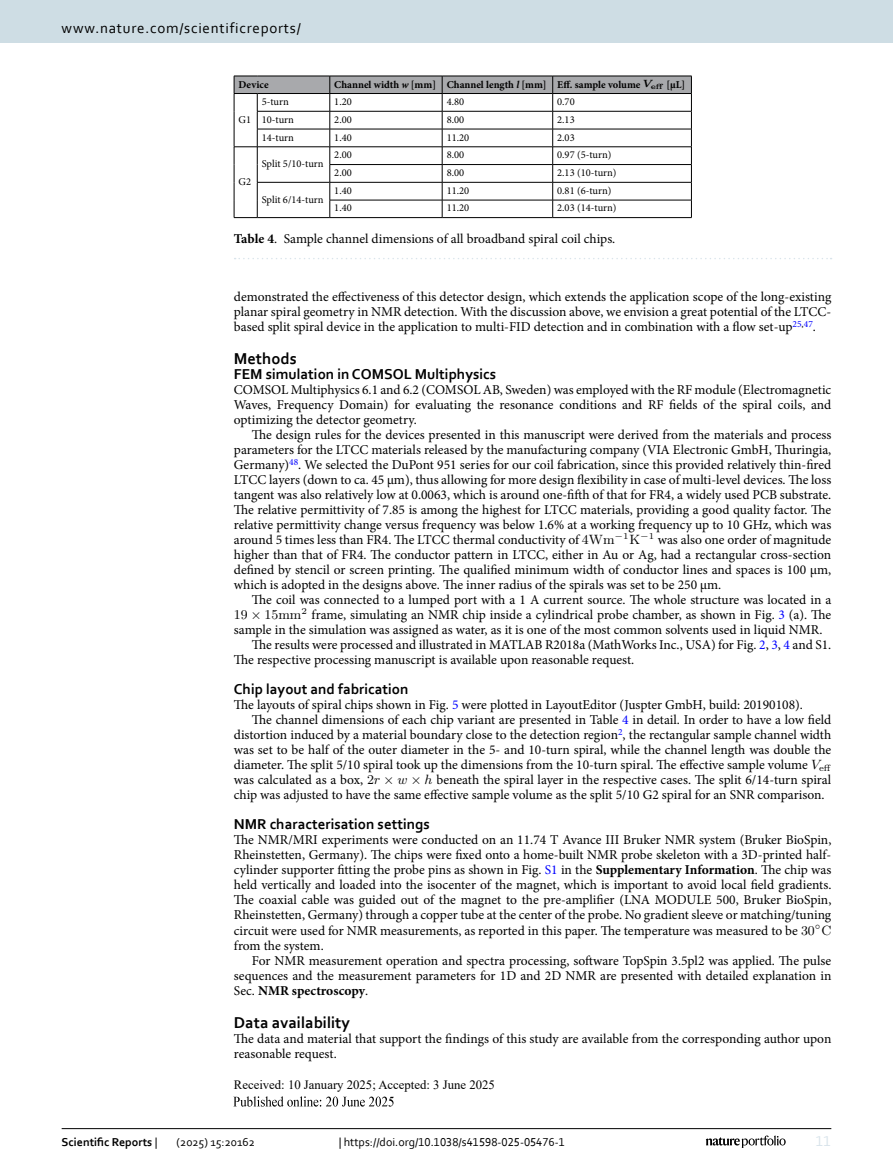
<style>
.page{position:relative;width:893px;height:1174px;background:#fff}
.page>*{position:absolute;margin:0;border:0;box-sizing:border-box;transform-origin:0 0}
.Endmatter_Heading{font:700 16.5px "Corbel";color:#000}
.Head_1{font:700 16.5px "Corbel";color:#000}
.Head_2{font:700 15px "Corbel";color:#000}
.Head_2_After_1{font:700 15px "Corbel";color:#000}
.t1{font:15px "Corbel";letter-spacing:.05em;color:#000}
.t2{font:15px "Corbel";color:#d9e4eb}
.Body_Text_Indent{font:13.5px/15px "Minion Pro";color:#000;text-align:justify}
.Body_Text{font:13.5px/15px "Minion Pro";color:#000;text-align:justify}
.Data_Availability{font:13.5px/15px "Minion Pro";letter-spacing:-.005em;color:#000}
.Table_Caption{font:13.5px "Minion Pro";letter-spacing:-.005em;color:#000}
.t3{font:13.5px "LM Roman 9";color:#000}
.t4{font:13.5px "LM Math Italic 9";color:#000}
.Article_History{font:12.75px "Times New Roman";color:#000}
.t5{font:12px "Corbel";color:#000}
.t6{font:700 12px "Corbel";color:#000}
.Table_Body{font:10.5px "Minion Pro";color:#000}
.Table_Head{font:700 10.5px "Minion Pro";color:#000}
.t7{font:9px "SFRM0600";color:#000}
.t8{font:700 7.5px "LM Roman 5";color:#000}
.s1{font-style:italic}
.s2{font-weight:700}
.s3{font-family:"LM Roman 9"}
.s4{font-family:"SFRM0900"}
.s5{color:#00f}
.s6{font-family:"LM Math Italic 9"}
.s7{font-weight:400}
</style>
<div class="page">
<img style="left:234px;top:1096px;width:160px;height:11px">
<svg style="left:234px;top:76px;width:458px;height:142px"></svg>
<svg style="left:235px;top:258px;width:597px;height:1px"></svg>
<hr style="left:62px;top:1128px;width:769px;height:1px;background:#000">
<svg style="left:706px;top:1135px;width:80px;height:12px"></svg>
<div style="left:0;top:0;width:893px;height:43px;background:#cedde4"></div>
<p class="t1" style="left:62px;top:18px;width:241px">www.nature.com/scientificreports/</p>
<p class="Table_Head" style="left:239px;top:77px;width:31px">Device</p>
<p class="Table_Head" style="left:334px;top:77px;width:103px">Channel width <span class="s1">w</span> [mm]</p>
<p class="Table_Head" style="left:447px;top:77px;width:101px">Channel length <span class="s1">l</span> [mm]</p>
<p class="Table_Head" style="left:557px;top:77px;width:85px">Eff. sample volume</p>
<p class="t8" style="left:643px;top:80px;width:22px"><sup>V</sup>eff</p>
<p class="Table_Head" style="left:666px;top:77px;width:20px">[µL]</p>
<p class="Table_Body" style="left:239px;top:112px;width:14px">G1</p>
<p class="Table_Body" style="left:262px;top:95px;width:29px">5-turn</p>
<p class="Table_Body" style="left:334px;top:95px;width:19px">1.20</p>
<p class="Table_Body" style="left:447px;top:95px;width:19px">4.80</p>
<p class="Table_Body" style="left:557px;top:95px;width:19px">0.70</p>
<p class="Table_Body" style="left:262px;top:112px;width:34px">10-turn</p>
<p class="Table_Body" style="left:334px;top:112px;width:19px">2.00</p>
<p class="Table_Body" style="left:447px;top:112px;width:19px">8.00</p>
<p class="Table_Body" style="left:557px;top:112px;width:19px">2.13</p>
<p class="Table_Body" style="left:262px;top:130px;width:34px">14-turn</p>
<p class="Table_Body" style="left:334px;top:130px;width:19px">1.40</p>
<p class="Table_Body" style="left:447px;top:130px;width:24px">11.20</p>
<p class="Table_Body" style="left:557px;top:130px;width:19px">2.03</p>
<p class="Table_Body" style="left:334px;top:148px;width:19px">2.00</p>
<p class="Table_Body" style="left:447px;top:148px;width:19px">8.00</p>
<p class="Table_Body" style="left:557px;top:148px;width:56px">0.97 (5-turn)</p>
<p class="Table_Body" style="left:334px;top:166px;width:19px">2.00</p>
<p class="Table_Body" style="left:447px;top:166px;width:19px">8.00</p>
<p class="Table_Body" style="left:557px;top:166px;width:61px">2.13 (10-turn)</p>
<p class="Table_Body" style="left:262px;top:157px;width:63px">Split 5/10-turn</p>
<p class="Table_Body" style="left:239px;top:174px;width:14px">G2</p>
<p class="Table_Body" style="left:334px;top:183px;width:19px">1.40</p>
<p class="Table_Body" style="left:447px;top:183px;width:24px">11.20</p>
<p class="Table_Body" style="left:557px;top:183px;width:56px">0.81 (6-turn)</p>
<p class="Table_Body" style="left:334px;top:201px;width:19px">1.40</p>
<p class="Table_Body" style="left:447px;top:201px;width:24px">11.20</p>
<p class="Table_Body" style="left:557px;top:201px;width:61px">2.03 (14-turn)</p>
<p class="Table_Caption" style="left:234px;top:230px;width:383px"><span class="s2">Table 4</span>. Sample channel dimensions of all broadband spiral coil chips.</p>
<p class="Table_Body" style="left:262px;top:192px;width:63px">Split 6/14-turn</p>
<p class="Body_Text_Indent" style="left:234px;top:289px;width:599px">demonstrated the effectiveness of this detector design, which extends the application scope of the long-existing planar spiral geometry in NMR detection. With the discussion above, we envision a great potential of the LTCC&shy;based split spiral device in the application to multi-FID detection and in combination with a flow set-up<sup>25</sup><sup>,</sup><sup>47</sup>.</p>
<p class="Head_1" style="left:234px;top:348px;width:64px">Methods</p>
<p class="Head_2_After_1" style="left:234px;top:365px;width:264px">FEM simulation in COMSOL Multiphysics</p>
<p class="Body_Text" style="left:234px;top:382px;width:599px">COMSOL Multiphysics 6.1 and 6.2 (COMSOL AB, Sweden) was employed with the RF module (Electromagnetic Waves, Frequency Domain) for evaluating the resonance conditions and RF fields of the spiral coils, and optimizing the detector geometry.</p>
<p class="Body_Text_Indent" style="left:234px;top:427px;width:599px;text-indent:18px">The design rules for the devices presented in this manuscript were derived from the materials and process parameters for the LTCC materials released by the manufacturing company (VIA Electronic GmbH, Thuringia, Germany)<sup>48</sup>. We selected the DuPont 951 series for our coil fabrication, since this provided relatively thin-fired LTCC layers (down to ca. 45 µm), thus allowing for more design flexibility in case of multi-level devices. The loss tangent was also relatively low at 0.0063, which is around one-fifth of that for FR4, a widely used PCB substrate.<br>The relative permittivity of 7.85 is among the highest for LTCC materials, providing a good quality factor. The relative permittivity change versus frequency was below 1.6% at a working frequency up to 10 GHz, which was around 5 times less than FR4. The LTCC thermal conductivity of <span class="s3">4</span><span class="s4">Wm</span>−<sup>1</sup><span class="s4">K</span>−<sup>1</sup> was also one order of magnitude higher than that of FR4. The conductor pattern in LTCC, either in Au or Ag, had a rectangular cross-section defined by stencil or screen printing. The qualified minimum width of conductor lines and spaces is 100 µm, which is adopted in the designs above. The inner radius of the spirals was set to be 250 µm.</p>
<p class="Body_Text_Indent" style="left:252px;top:592px;width:581px">The coil was connected to a lumped port with a 1 A current source. The whole structure was located in a</p>
<p class="t3" style="left:234px;top:604px;width:15px">19</p>
<p class="Body_Text_Indent" style="left:265px;top:607px;width:568px"><span class="s3">15</span><span class="s4">mm</span><sup>2</sup> frame, simulating an NMR chip inside a cylindrical probe chamber, as shown in Fig. <span class="s5">3</span> (a). The</p>
<p class="Body_Text_Indent" style="left:234px;top:622px;width:590px">sample in the simulation was assigned as water, as it is one of the most common solvents used in liquid NMR.</p>
<p class="Body_Text_Indent" style="left:234px;top:637px;width:599px;text-indent:18px">The results were processed and illustrated in MATLAB R2018a (MathWorks Inc., USA) for Fig. <span class="s5">2</span>, <span class="s5">3</span>, <span class="s5">4</span> and S1.<br>The respective processing manuscript is available upon reasonable request.</p>
<p class="Head_2" style="left:234px;top:680px;width:176px">Chip layout and fabrication</p>
<p class="Body_Text" style="left:234px;top:697px;width:571px">The layouts of spiral chips shown in Fig. <span class="s5">5</span> were plotted in LayoutEditor (Juspter GmbH, build: 20190108).</p>
<p class="Body_Text_Indent" style="left:234px;top:712px;width:599px;text-indent:18px">The channel dimensions of each chip variant are presented in Table <span class="s5">4</span> in detail. In order to have a low field distortion induced by a material boundary close to the detection region<sup>2</sup>, the rectangular sample channel width was set to be half of the outer diameter in the 5- and 10-turn spiral, while the channel length was double the diameter. The split 5/10 spiral took up the dimensions from the 10-turn spiral. The effective sample volume</p>
<p class="t7" style="left:811px;top:762px;width:21px"><sup>V</sup>eff</p>
<p class="Body_Text_Indent" style="left:234px;top:772px;width:148px">was calculated as a box, <span class="s3">2</span><span class="s6">r</span></p>
<p class="t4" style="left:397px;top:774px;width:11px">w</p>
<p class="Body_Text_Indent" style="left:425px;top:772px;width:408px"><span class="s6">h</span> beneath the spiral layer in the respective cases. The split 6/14-turn spiral</p>
<p class="Body_Text_Indent" style="left:234px;top:787px;width:592px">chip was adjusted to have the same effective sample volume as the split 5/10 G2 spiral for an SNR comparison.</p>
<p class="Head_2" style="left:234px;top:815px;width:197px">NMR characterisation settings</p>
<p class="Body_Text" style="left:234px;top:832px;width:599px">The NMR/MRI experiments were conducted on an 11.74 T Avance III Bruker NMR system (Bruker BioSpin, Rheinstetten, Germany). The chips were fixed onto a home-built NMR probe skeleton with a 3D-printed half&shy;cylinder supporter fitting the probe pins as shown in Fig. <span class="s5">S1</span> in the <span class="s2">Supplementary Information</span>. The chip was held vertically and loaded into the isocenter of the magnet, which is important to avoid local field gradients.<br>The coaxial cable was guided out of the magnet to the pre-amplifier (LNA MODULE 500, Bruker BioSpin, Rheinstetten, Germany) through a copper tube at the center of the probe. No gradient sleeve or matching/tuning circuit were used for NMR measurements, as reported in this paper. The temperature was measured to be <span class="s3">30</span>◦<span class="s4">C </span>from the system.</p>
<p class="Body_Text_Indent" style="left:234px;top:952px;width:599px;text-indent:18px">For NMR measurement operation and spectra processing, software TopSpin 3.5pl2 was applied. The pulse sequences and the measurement parameters for 1D and 2D NMR are presented with detailed explanation in Sec. <span class="s2">NMR spectroscopy</span>.</p>
<p class="Endmatter_Heading" style="left:234px;top:1011px;width:118px">Data availability</p>
<p class="Data_Availability" style="left:234px;top:1030px;width:599px">The data and material that support the findings of this study are available from the corresponding author upon reasonable request.</p>
<p class="Article_History" style="left:234px;top:1075px;width:262px">Received: 10 January 2025; Accepted: 3 June 2025</p>
<p class="t6" style="left:62px;top:1134px;width:97px">Scientific Reports <span class="s7">|</span></p>
<p class="t5" style="left:177px;top:1134px;width:80px">(2025) 15:20162</p>
<p class="t5" style="left:339px;top:1134px;width:228px">| https://doi.org/10.1038/s41598-025-05476-1</p>
<p class="t2" style="left:816px;top:1132px;width:17px">11</p>
</div>
